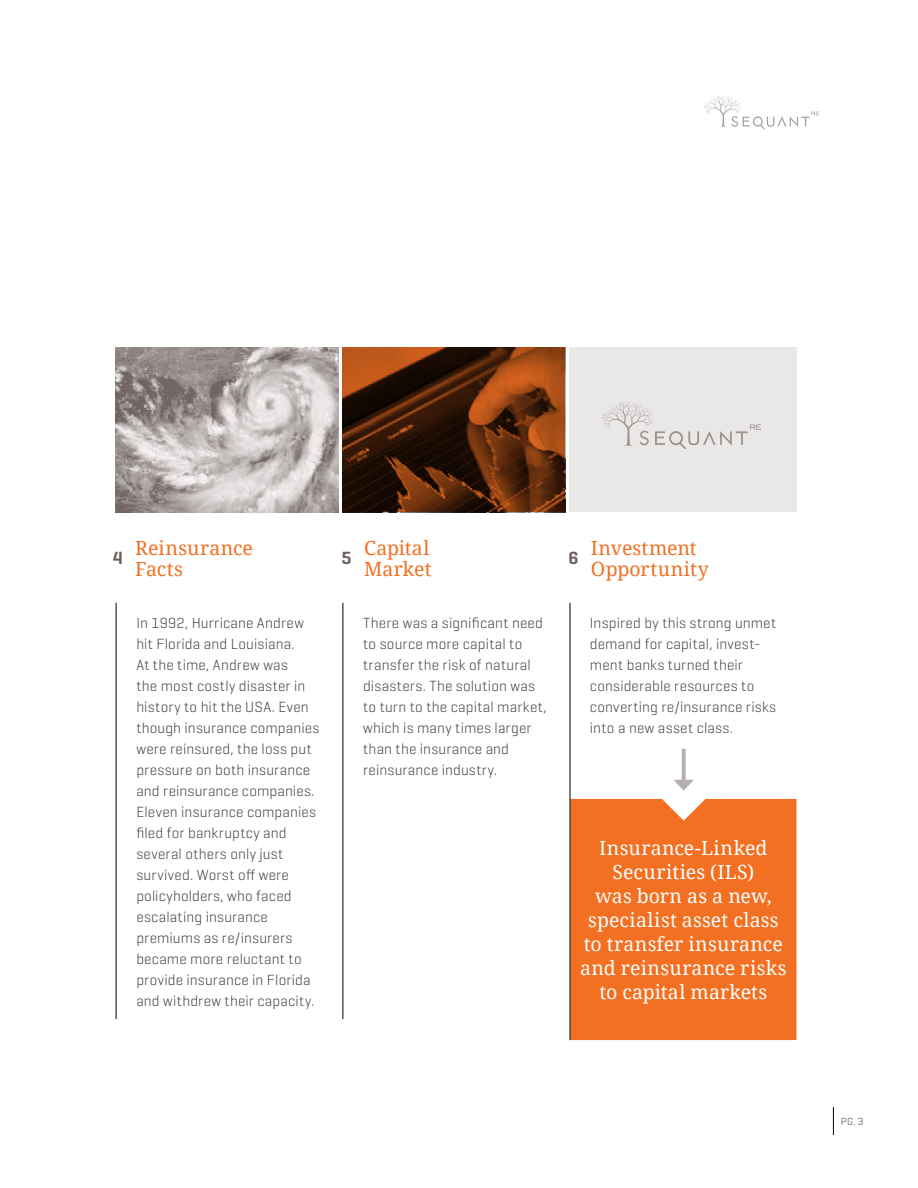
<style>
.page{position:relative;width:918px;height:1188px;background:#fff}
.page>*{position:absolute;margin:0;border:0;box-sizing:border-box;transform-origin:0 0}
.t1{font:19.5px/24px "Droid Serif";letter-spacing:.01em;color:#fff;text-align:center}
.t2{font:19.5px/21px "Droid Serif";color:#f36f21}
.t3{font:600 18px "Geogrotesque";color:#6b615d}
.t4{font:300 15px/21px "Geogrotesque";letter-spacing:.015em;color:#414042}
.t5{font:300 10.5px "Geogrotesque";color:#414042}
</style>
<div class="page">
<svg style="left:833px;top:1107px;width:1px;height:28px"></svg>
<div style="left:569px;top:348px;width:227px;height:164px;background:#eae8e7"></div>
<hr style="left:116px;top:603px;width:1px;height:416px;background:#000">
<hr style="left:343px;top:603px;width:1px;height:416px;background:#000">
<div style="left:571px;top:799px;width:225px;height:241px;background:#f36f21"></div>
<svg style="left:682px;top:749px;width:4px;height:31px"></svg>
<svg style="left:674px;top:780px;width:20px;height:11px"></svg>
<img style="left:116px;top:348px;width:222px;height:164px">
<img style="left:342px;top:348px;width:223px;height:164px">
<svg style="left:602px;top:401px;width:159px;height:48px"></svg>
<svg style="left:704px;top:95px;width:115px;height:34px"></svg>
<hr style="left:570px;top:603px;width:1px;height:437px;background:#000">
<h1 class="t2" style="left:135px;top:538px;width:119px">Reinsurance<br>Facts</h1>
<h1 class="t2" style="left:364px;top:538px;width:69px">Capital<br>Market</h1>
<h1 class="t2" style="left:591px;top:538px;width:119px">Investment<br>Opportunity</h1>
<p class="t3" style="left:113px;top:546px;width:12px">4</p>
<p class="t3" style="left:342px;top:546px;width:12px">5</p>
<p class="t3" style="left:568px;top:546px;width:12px">6</p>
<p class="t4" style="left:136px;top:611px;width:185px">In 1992, Hurricane Andrew hit Florida and Louisiana.<br>At the time, Andrew was<br>the most costly disaster in history to hit the USA. Even though insurance companies were reinsured, the loss put pressure on both insurance and reinsurance companies.<br>Eleven insurance companies filed for bankruptcy and several others only just survived. Worst off were policyholders, who faced escalating insurance premiums as re/insurers became more reluctant to provide insurance in Florida and withdrew their capacity.</p>
<p class="t4" style="left:363px;top:611px;width:185px">There was a significant need to source more capital to transfer the risk of natural disasters. The solution was to turn to the capital market, which is many times larger than the insurance and reinsurance industry.</p>
<p class="t4" style="left:590px;top:611px;width:188px">Inspired by this strong unmet demand for capital, invest&shy;ment banks turned their considerable resources to converting re/insurance risks into a new asset class.</p>
<h1 class="t1" style="left:580px;top:837px;width:208px">Insurance-Linked<br>Securities (ILS)<br>was born as a new, specialist asset class to transfer insurance and reinsurance risks to capital markets</h1>
<p class="t5" style="left:841px;top:1115px;width:24px">PG. 3</p>
</div>
